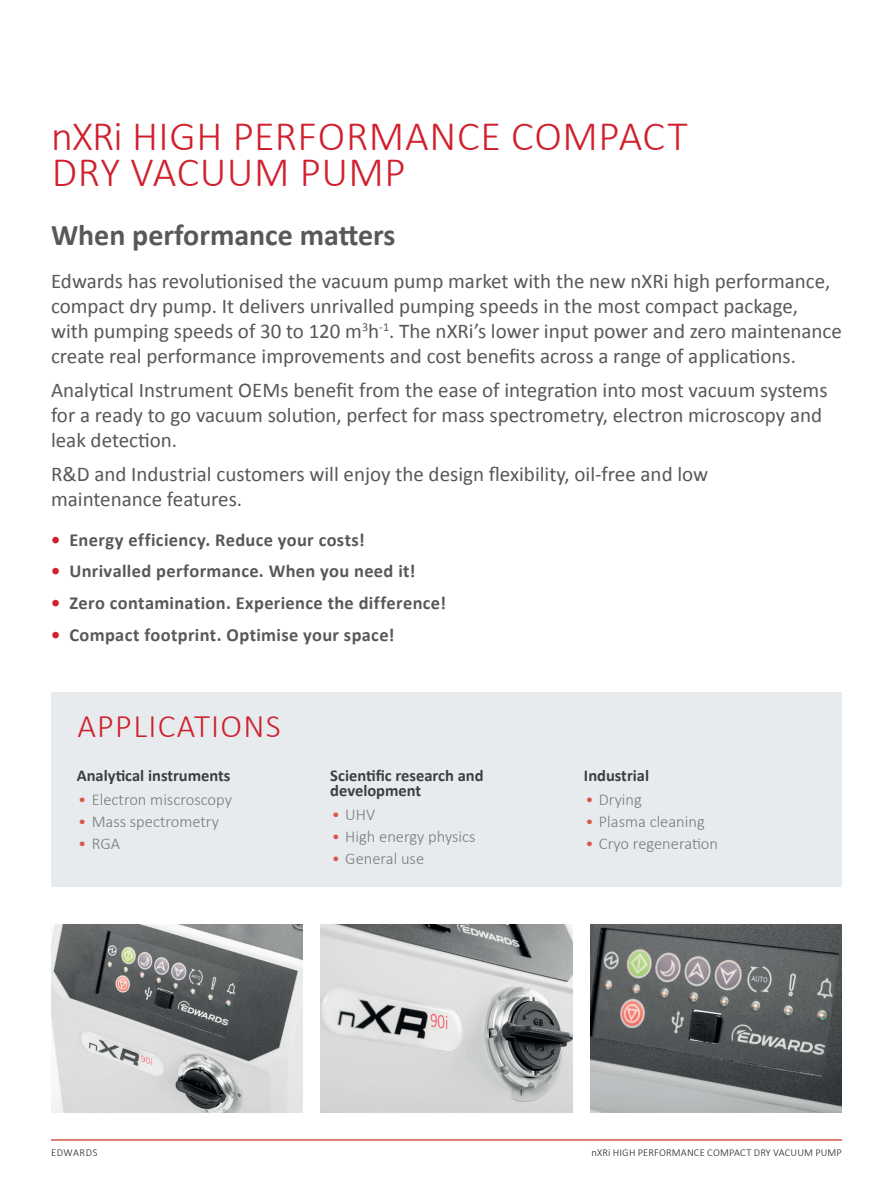
<style>
.page{position:relative;width:893px;height:1191px;background:#fff}
.page>*{position:absolute;margin:0;border:0;box-sizing:border-box;transform-origin:0 0}
.t1{font:300 42px/36px "Calibri";letter-spacing:.01em;color:#d0202e}
.t2{font:300 33px "Calibri";letter-spacing:.04em;color:#d0202e}
.t3{font:700 30px "Calibri";color:#57585a}
.t4{font:21px/25.2px "Calibri";color:#57585a}
.t5{font:700 18.45px "Calibri";letter-spacing:.02em;color:#57585a}
.t6{font:300 16.5px "Calibri";color:#787a7d}
.t7{font:700 16.5px/15px "Calibri";color:#3e3e3f}
.t8{font:300 10.5px "Calibri";letter-spacing:.015em;color:#231f20}
.t9{font:300 10.5px "Calibri";letter-spacing:.045em;color:#231f20}
.s1{color:#d0202e}
.s2{color:#d95649}
</style>
<div class="page">
<hr style="left:51px;top:1139px;width:791px;height:1px;background:#d95649">
<div style="left:51px;top:692px;width:791px;height:195px;background:#e7ebed"></div>
<img style="left:51px;top:924px;width:251px;height:188px">
<img style="left:321px;top:924px;width:251px;height:188px">
<img style="left:591px;top:924px;width:251px;height:189px">
<h1 class="t1" style="left:51px;top:118px;width:638px">nXRi HIGH PERFORMANCE COMPACT<br>DRY VACUUM PUMP</h1>
<h3 class="t3" style="left:51px;top:214px;width:346px">When performance matters</h3>
<p class="t4" style="left:51px;top:267px;width:792px">Edwards has revolutionised the vacuum pump market with the new nXRi high performance, compact dry pump. It delivers unrivalled pumping speeds in the most compact package,<br>with pumping speeds of 30 to 120 m<sup>3</sup>h<sup>-1</sup>. The nXRi’s lower input power and zero maintenance create real performance improvements and cost benefits across a range of applications.</p>
<p class="t4" style="left:51px;top:376px;width:778px">Analytical Instrument OEMs benefit from the ease of integration into most vacuum systems for a ready to go vacuum solution, perfect for mass spectrometry, electron microscopy and leak detection.</p>
<p class="t4" style="left:51px;top:460px;width:659px">R&amp;D and Industrial customers will enjoy the design flexibility, oil-free and low maintenance features.</p>
<p class="t5" style="left:51px;top:527px;width:315px"><span class="s1">•</span> Energy efficiency. Reduce your costs!</p>
<p class="t5" style="left:51px;top:558px;width:366px"><span class="s1">•</span> Unrivalled performance. When you need it!</p>
<p class="t5" style="left:51px;top:590px;width:396px"><span class="s1">•</span> Zero contamination. Experience the difference!</p>
<p class="t5" style="left:51px;top:621px;width:345px"><span class="s1">•</span> Compact footprint. Optimise your space!</p>
<h2 class="t2" style="left:77px;top:705px;width:205px">APPLICATIONS</h2>
<p class="t7" style="left:77px;top:768px;width:155px">Analytical instruments</p>
<p class="t6" style="left:78px;top:789px;width:155px"><span class="s2">•</span> Electron miscroscopy</p>
<p class="t6" style="left:78px;top:811px;width:142px"><span class="s2">•</span> Mass spectrometry</p>
<p class="t6" style="left:78px;top:833px;width:43px"><span class="s2">•</span> RGA</p>
<p class="t7" style="left:330px;top:768px;width:155px">Scientific research and development</p>
<p class="t6" style="left:332px;top:804px;width:45px"><span class="s2">•</span> UHV</p>
<p class="t6" style="left:332px;top:826px;width:145px"><span class="s2">•</span> High energy physics</p>
<p class="t6" style="left:332px;top:848px;width:94px"><span class="s2">•</span> General use</p>
<p class="t7" style="left:584px;top:768px;width:67px">Industrial</p>
<p class="t6" style="left:585px;top:789px;width:58px"><span class="s2">•</span> Drying</p>
<p class="t6" style="left:585px;top:811px;width:121px"><span class="s2">•</span> Plasma cleaning</p>
<p class="t6" style="left:585px;top:833px;width:134px"><span class="s2">•</span> Cryo regeneration</p>
<p class="t9" style="left:51px;top:1146px;width:48px">EDWARDS</p>
<p class="t8" style="left:591px;top:1146px;width:252px">nXRi HIGH PERFORMANCE COMPACT DRY VACUUM PUMP</p>
</div>
